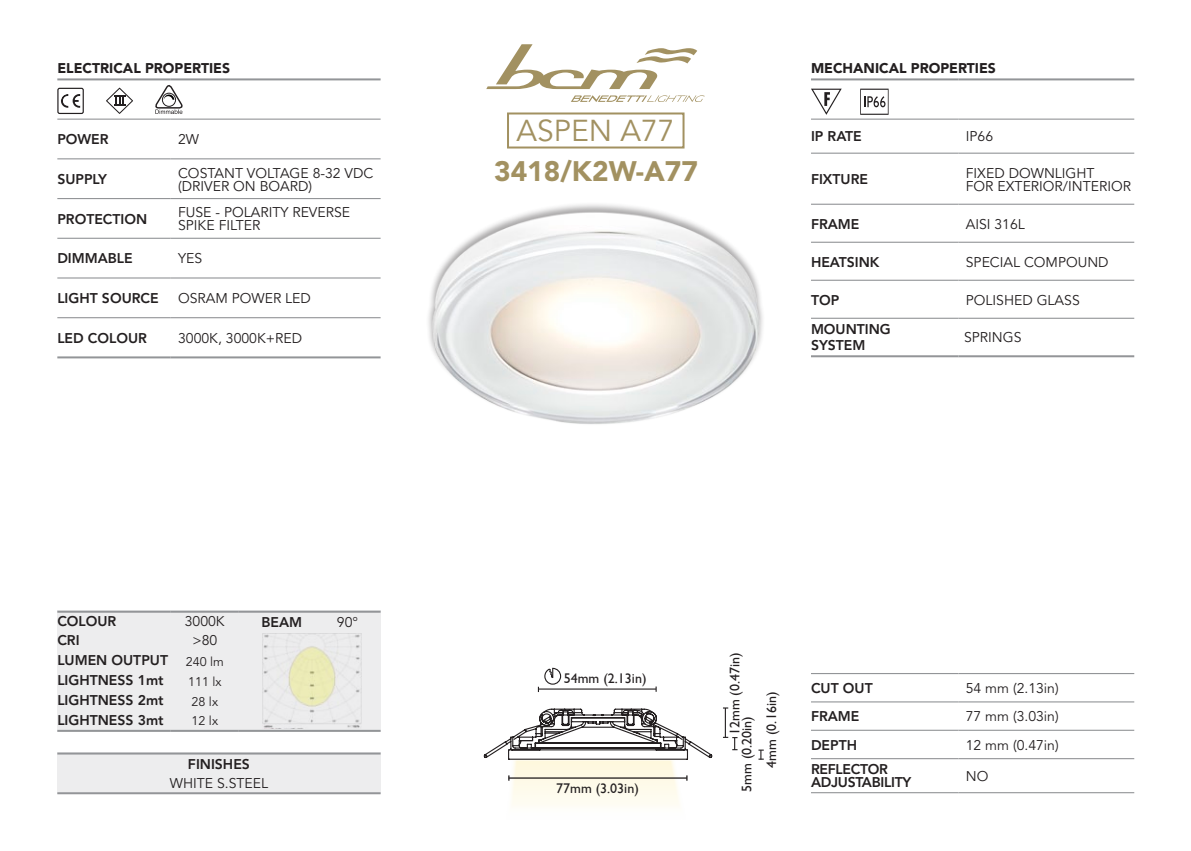
<style>
.page{position:relative;width:1191px;height:851px;background:#fff}
.page>*{position:absolute;margin:0;border:0;box-sizing:border-box;transform-origin:0 0}
.t1{font:30px "Avenir LT Std";color:#a29161}
.t2{font:900 28px "Avenir LT Std";color:#a29161}
.t3{font:14px/13px "Avenir LT Std";color:#231f20}
.t4{font:800 14px/16px "Avenir LT Std";color:#231f20}
.t5{font:14px "Gill Sans";color:#231f20}
.t6{font:900 14px "Avenir LT Std";color:#231f20}
.t7{font:800 14px/13px "Avenir LT Std";letter-spacing:-.02em;color:#231f20}
.t8{font:12.6px "Avenir LT Std";color:#231f20}
</style>
<div class="page">
<hr style="left:57px;top:118px;width:114px;height:2px;background:#939598">
<hr style="left:171px;top:118px;width:209px;height:2px;background:#939598">
<hr style="left:57px;top:158px;width:114px;height:1px;background:#939598">
<hr style="left:171px;top:158px;width:209px;height:1px;background:#939598">
<hr style="left:57px;top:198px;width:114px;height:1px;background:#939598">
<hr style="left:171px;top:198px;width:209px;height:1px;background:#939598">
<hr style="left:57px;top:238px;width:114px;height:1px;background:#939598">
<hr style="left:171px;top:238px;width:209px;height:1px;background:#939598">
<hr style="left:57px;top:277px;width:114px;height:1px;background:#939598">
<hr style="left:171px;top:277px;width:209px;height:1px;background:#939598">
<hr style="left:57px;top:317px;width:114px;height:1px;background:#939598">
<hr style="left:171px;top:317px;width:209px;height:1px;background:#939598">
<hr style="left:57px;top:356px;width:114px;height:2px;background:#939598">
<hr style="left:171px;top:356px;width:209px;height:2px;background:#939598">
<hr style="left:57px;top:78px;width:114px;height:2px;background:#939598">
<hr style="left:171px;top:78px;width:209px;height:2px;background:#939598">
<svg style="left:61px;top:94px;width:20px;height:14px"></svg>
<div style="left:57px;top:88px;width:27px;height:26px;border:1px solid #231f20;border-radius:2px"></div>
<svg style="left:106px;top:88px;width:27px;height:26px"></svg>
<svg style="left:155px;top:85px;width:28px;height:29px"></svg>
<hr style="left:811px;top:118px;width:147px;height:2px;background:#939598">
<hr style="left:958px;top:118px;width:176px;height:2px;background:#939598">
<hr style="left:811px;top:153px;width:147px;height:1px;background:#939598">
<hr style="left:958px;top:153px;width:176px;height:1px;background:#939598">
<hr style="left:811px;top:204px;width:147px;height:1px;background:#939598">
<hr style="left:958px;top:204px;width:176px;height:1px;background:#939598">
<hr style="left:811px;top:242px;width:147px;height:1px;background:#939598">
<hr style="left:958px;top:242px;width:176px;height:1px;background:#939598">
<hr style="left:811px;top:280px;width:147px;height:1px;background:#939598">
<hr style="left:958px;top:280px;width:176px;height:1px;background:#939598">
<hr style="left:811px;top:78px;width:147px;height:2px;background:#939598">
<hr style="left:958px;top:78px;width:176px;height:2px;background:#939598">
<hr style="left:811px;top:317px;width:147px;height:2px;background:#939598">
<hr style="left:958px;top:317px;width:176px;height:2px;background:#939598">
<hr style="left:811px;top:355px;width:147px;height:2px;background:#939598">
<hr style="left:958px;top:355px;width:176px;height:2px;background:#939598">
<svg style="left:811px;top:89px;width:30px;height:26px"></svg>
<svg style="left:860px;top:89px;width:28px;height:26px"></svg>
<hr style="left:811px;top:673px;width:147px;height:1px;background:#939598">
<hr style="left:958px;top:673px;width:176px;height:1px;background:#939598">
<hr style="left:811px;top:701px;width:147px;height:1px;background:#939598">
<hr style="left:958px;top:701px;width:176px;height:1px;background:#939598">
<hr style="left:811px;top:729px;width:147px;height:1px;background:#939598">
<hr style="left:958px;top:729px;width:176px;height:1px;background:#939598">
<hr style="left:811px;top:758px;width:147px;height:1px;background:#939598">
<hr style="left:958px;top:758px;width:176px;height:1px;background:#939598">
<hr style="left:811px;top:792px;width:147px;height:1px;background:#939598">
<hr style="left:958px;top:792px;width:176px;height:1px;background:#939598">
<div style="left:507px;top:112px;width:177px;height:36px;border:2px solid #a29161"></div>
<div style="left:57px;top:752px;width:323px;height:42px;background:#ededee"></div>
<hr style="left:57px;top:752px;width:323px;height:2px;background:#939598">
<hr style="left:57px;top:792px;width:323px;height:2px;background:#939598">
<svg style="left:486px;top:44px;width:211px;height:45px"></svg>
<svg style="left:571px;top:95px;width:133px;height:7px"></svg>
<div style="left:57px;top:610px;width:323px;height:121px;background:#ededee"></div>
<hr style="left:57px;top:610px;width:114px;height:2px;background:#939598">
<hr style="left:171px;top:610px;width:68px;height:2px;background:#939598">
<hr style="left:239px;top:610px;width:141px;height:2px;background:#939598">
<hr style="left:57px;top:729px;width:114px;height:2px;background:#939598">
<hr style="left:171px;top:729px;width:68px;height:2px;background:#939598">
<hr style="left:239px;top:729px;width:141px;height:2px;background:#939598">
<img style="left:262px;top:633px;width:99px;height:95px">
<svg style="left:758px;top:749px;width:5px;height:10px"></svg>
<svg style="left:483px;top:708px;width:230px;height:98px"></svg>
<hr style="left:538px;top:688px;width:118px;height:1px;background:#231f20">
<svg style="left:723px;top:707px;width:14px;height:43px"></svg>
<svg style="left:538px;top:667px;width:24px;height:25px"></svg>
<img style="left:428px;top:204px;width:335px;height:220px">
<p class="t6" style="left:57px;top:59px;width:174px">ELECTRICAL PROPERTIES</p>
<p class="t4" style="left:57px;top:131px;width:53px">POWER</p>
<p class="t3" style="left:178px;top:133px;width:22px">2W</p>
<p class="t4" style="left:57px;top:171px;width:51px">SUPPLY</p>
<p class="t3" style="left:178px;top:166px;width:197px">COSTANT VOLTAGE 8-32 VDC (DRIVE R ON BOARD)</p>
<p class="t4" style="left:57px;top:211px;width:11px">PRO</p>
<p class="t4" style="left:86px;top:211px;width:62px">TECTION</p>
<p class="t3" style="left:178px;top:206px;width:174px">FUSE - POLARITY REVERSE<br>SPI KE FI LTER</p>
<p class="t4" style="left:57px;top:250px;width:75px">DIMMABLE</p>
<p class="t3" style="left:178px;top:252px;width:9px">YES</p>
<p class="t4" style="left:57px;top:290px;width:101px">LIGHT SOURCE</p>
<p class="t3" style="left:178px;top:292px;width:134px">OSRAM POWER LED</p>
<p class="t4" style="left:57px;top:330px;width:90px">LED COLOUR</p>
<p class="t3" style="left:178px;top:331px;width:125px">3000K, 3000K+RED</p>
<p class="t4" style="left:57px;top:613px;width:59px">COLOUR</p>
<p class="t3" style="left:185px;top:615px;width:41px">3000K</p>
<p class="t4" style="left:57px;top:632px;width:24px">CRI</p>
<p class="t3" style="left:192px;top:634px;width:26px">&gt;80</p>
<p class="t4" style="left:57px;top:652px;width:112px">LUMEN OUTPUT</p>
<p class="t8" style="left:186px;top:654px;width:40px">240 LM</p>
<p class="t4" style="left:57px;top:672px;width:108px">LIGHTNESS 1MT</p>
<p class="t8" style="left:188px;top:674px;width:35px">111 LX</p>
<p class="t4" style="left:57px;top:692px;width:108px">LIGHTNESS 2MT</p>
<p class="t8" style="left:191px;top:694px;width:28px">28 LX</p>
<p class="t4" style="left:57px;top:711px;width:108px">LIGHTNESS 3MT</p>
<p class="t8" style="left:191px;top:713px;width:28px">12 LX</p>
<p class="t4" style="left:261px;top:614px;width:42px">BEAM</p>
<p class="t3" style="left:337px;top:616px;width:23px">90°</p>
<p class="t4" style="left:188px;top:756px;width:63px">FINISHES</p>
<p class="t3" style="left:170px;top:777px;width:100px">WHITE S.STEEL</p>
<h1 class="t1" style="left:516px;top:113px;width:159px">ASPEN A77</h1>
<h2 class="t2" style="left:494px;top:154px;width:205px">3418/K2W-A77</h2>
<p class="t6" style="left:811px;top:59px;width:186px">MECHANICAL PROPERTIES</p>
<p class="t4" style="left:811px;top:129px;width:51px">IP RATE</p>
<p class="t3" style="left:965px;top:130px;width:29px">I P66</p>
<p class="t4" style="left:811px;top:171px;width:49px">FIXTURE</p>
<p class="t3" style="left:965px;top:166px;width:165px">FIXED DOWNLI GHT<br>FOR EXTERIOR/I NTERIOR</p>
<p class="t4" style="left:811px;top:216px;width:48px">FRAME</p>
<p class="t3" style="left:965px;top:217px;width:61px">AISI 316L</p>
<p class="t4" style="left:811px;top:254px;width:70px">HEATSINK</p>
<p class="t3" style="left:965px;top:255px;width:144px">SPECIAL COMPOUND</p>
<p class="t4" style="left:811px;top:292px;width:19px">TOP</p>
<p class="t3" style="left:965px;top:293px;width:41px">POLISHED</p>
<p class="t3" style="left:1036px;top:293px;width:10px">GLAS</p>
<p class="t3" style="left:1072px;top:293px;width:9px">S</p>
<p class="t4" style="left:811px;top:321px;width:35px">MOUNTING<br>SYST</p>
<p class="t3" style="left:964px;top:331px;width:38px">SPRINGS</p>
<p class="t4" style="left:844px;top:337px;width:21px">EM</p>
<p class="t5" style="left:564px;top:669px;width:84px">54mm (2.13in)</p>
<p class="t5" style="left:556px;top:780px;width:84px">77mm (3.03in)</p>
<p class="t5" style="left:726px;top:735px;width:84px;rotate:-90deg">12mm (0.47in)</p>
<p class="t5" style="left:738px;top:791px;width:77px;rotate:-90deg">5mm (0.20in)</p>
<p class="t5" style="left:763px;top:767px;width:77px;rotate:-90deg">4mm (0.16in)</p>
<p class="t4" style="left:811px;top:680px;width:63px">CUT OUT</p>
<p class="t3" style="left:965px;top:682px;width:94px">54 MM (2.13IN)</p>
<p class="t4" style="left:811px;top:708px;width:48px">FRAME</p>
<p class="t3" style="left:965px;top:710px;width:94px">77 MM (3.03IN)</p>
<p class="t4" style="left:811px;top:736px;width:48px">DEPTH</p>
<p class="t3" style="left:965px;top:738px;width:94px">12 MM (0.47IN)</p>
<p class="t7" style="left:811px;top:763px;width:102px">RE FLECTOR<br>ADJUSTABILITY</p>
<p class="t3" style="left:965px;top:770px;width:24px">NO</p>
</div>
